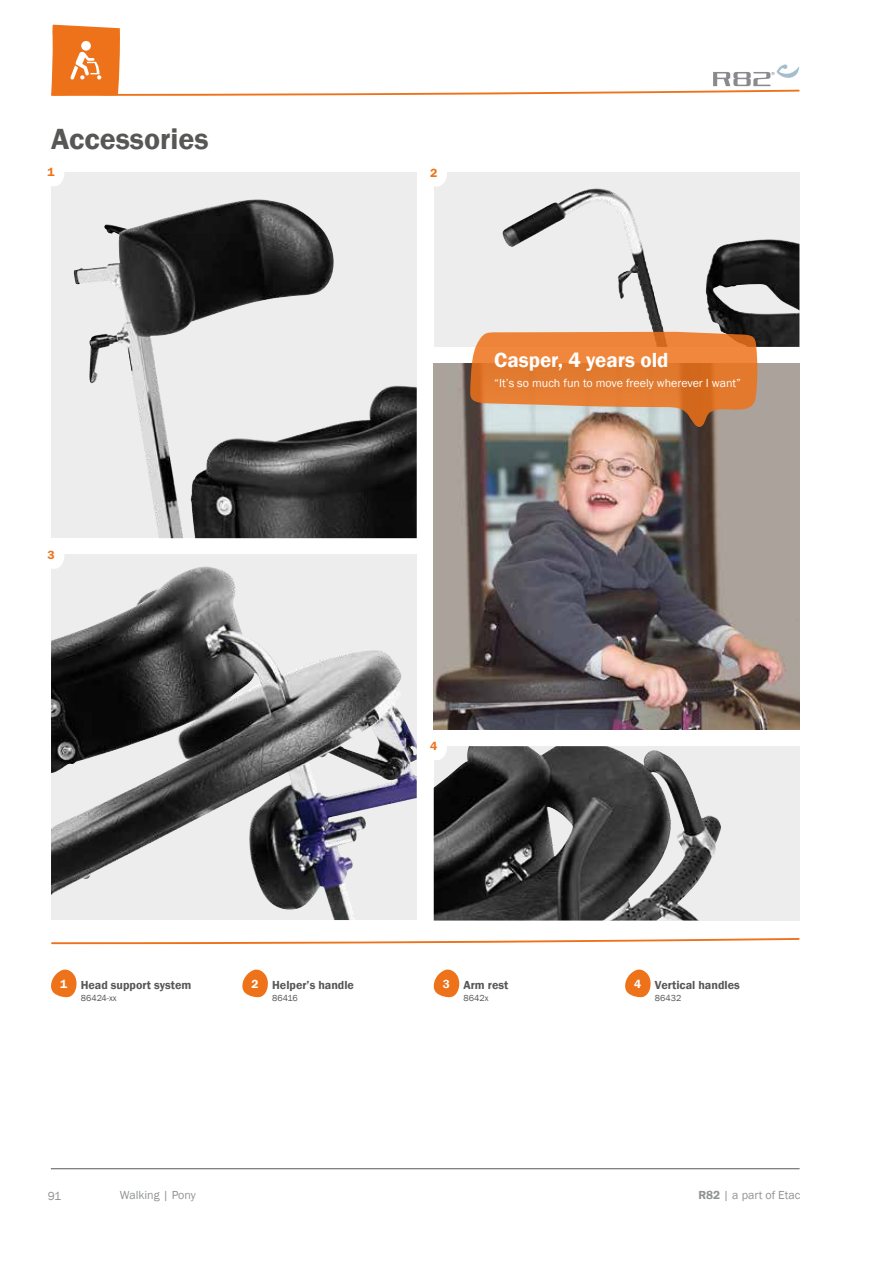
<style>
.page{position:relative;width:893px;height:1263px;background:#fff}
.page>*{position:absolute;margin:0;border:0;box-sizing:border-box;transform-origin:0 0}
.t1{font:600 30px "Franklin Gothic";color:#575756}
.t2{font:600 21px "Franklin Gothic";color:#fff}
.t3{font:600 12px "Franklin Gothic";color:#575756}
.t4{font:12px "Franklin Gothic";color:#fff}
.t5{font:12px "Franklin Gothic";color:#909394}
.t6{font:600 12px "ITC Franklin Gothic Std";color:#ee7219}
.t7{font:600 12px "Franklin Gothic";color:#fff}
.t8{font:9px "Franklin Gothic";color:#575756}
.s1{font-weight:600}
</style>
<div class="page">
<hr style="left:51px;top:1168px;width:749px;height:1px;background:#575756">
<svg style="left:51px;top:25px;width:749px;height:71px"></svg>
<div style="left:51px;top:173px;width:366px;height:365px;background:#ededed"></div>
<img style="left:73px;top:199px;width:344px;height:339px">
<div style="left:434px;top:173px;width:365px;height:174px;background:#ededed"></div>
<img style="left:502px;top:188px;width:297px;height:159px">
<div style="left:434px;top:746px;width:365px;height:174px;background:#ededed"></div>
<img style="left:434px;top:746px;width:287px;height:174px">
<img style="left:434px;top:364px;width:365px;height:365px">
<div style="left:51px;top:555px;width:366px;height:365px;background:#ededed"></div>
<img style="left:51px;top:566px;width:366px;height:354px">
<svg style="left:51px;top:938px;width:749px;height:6px"></svg>
<svg style="left:51px;top:172px;width:14px;height:14px"></svg>
<svg style="left:51px;top:554px;width:14px;height:15px"></svg>
<svg style="left:434px;top:746px;width:13px;height:14px"></svg>
<svg style="left:434px;top:173px;width:13px;height:13px"></svg>
<svg style="left:51px;top:969px;width:26px;height:28px"></svg>
<svg style="left:242px;top:969px;width:26px;height:28px"></svg>
<svg style="left:433px;top:969px;width:27px;height:28px"></svg>
<svg style="left:625px;top:969px;width:26px;height:28px"></svg>
<svg style="left:470px;top:332px;width:288px;height:95px;background:#d9884d"></svg>
<h1 class="t1" style="left:51px;top:120px;width:159px">Accessories</h1>
<p class="t6" style="left:48px;top:165px;width:9px">1</p>
<p class="t6" style="left:48px;top:548px;width:9px">3</p>
<p class="t6" style="left:430px;top:165px;width:9px">2</p>
<h2 class="t2" style="left:494px;top:347px;width:176px">Casper, 4 years old</h2>
<p class="t4" style="left:494px;top:375px;width:248px">“It’s so much fun to move freely wherever I want”</p>
<p class="t6" style="left:430px;top:739px;width:9px">4</p>
<p class="t7" style="left:60px;top:976px;width:9px">1</p>
<p class="t7" style="left:252px;top:976px;width:9px">2</p>
<p class="t7" style="left:443px;top:976px;width:9px">3</p>
<p class="t7" style="left:634px;top:976px;width:9px">4</p>
<p class="t3" style="left:81px;top:977px;width:112px">Head support system</p>
<p class="t8" style="left:81px;top:992px;width:37px">86424-xx</p>
<p class="t3" style="left:272px;top:977px;width:83px">Helper’s handle</p>
<p class="t8" style="left:272px;top:992px;width:27px">86416</p>
<p class="t3" style="left:463px;top:977px;width:46px">Arm rest</p>
<p class="t8" style="left:463px;top:992px;width:26px">8642x</p>
<p class="t3" style="left:655px;top:977px;width:86px">Vertical handles</p>
<p class="t8" style="left:655px;top:992px;width:28px">86432</p>
<p class="t5" style="left:48px;top:1188px;width:15px">91</p>
<p class="t5" style="left:120px;top:1188px;width:77px">Walking | Pony</p>
<p class="t5" style="left:698px;top:1188px;width:104px"><span class="s1">R82</span> | a part of Etac</p>
</div>
